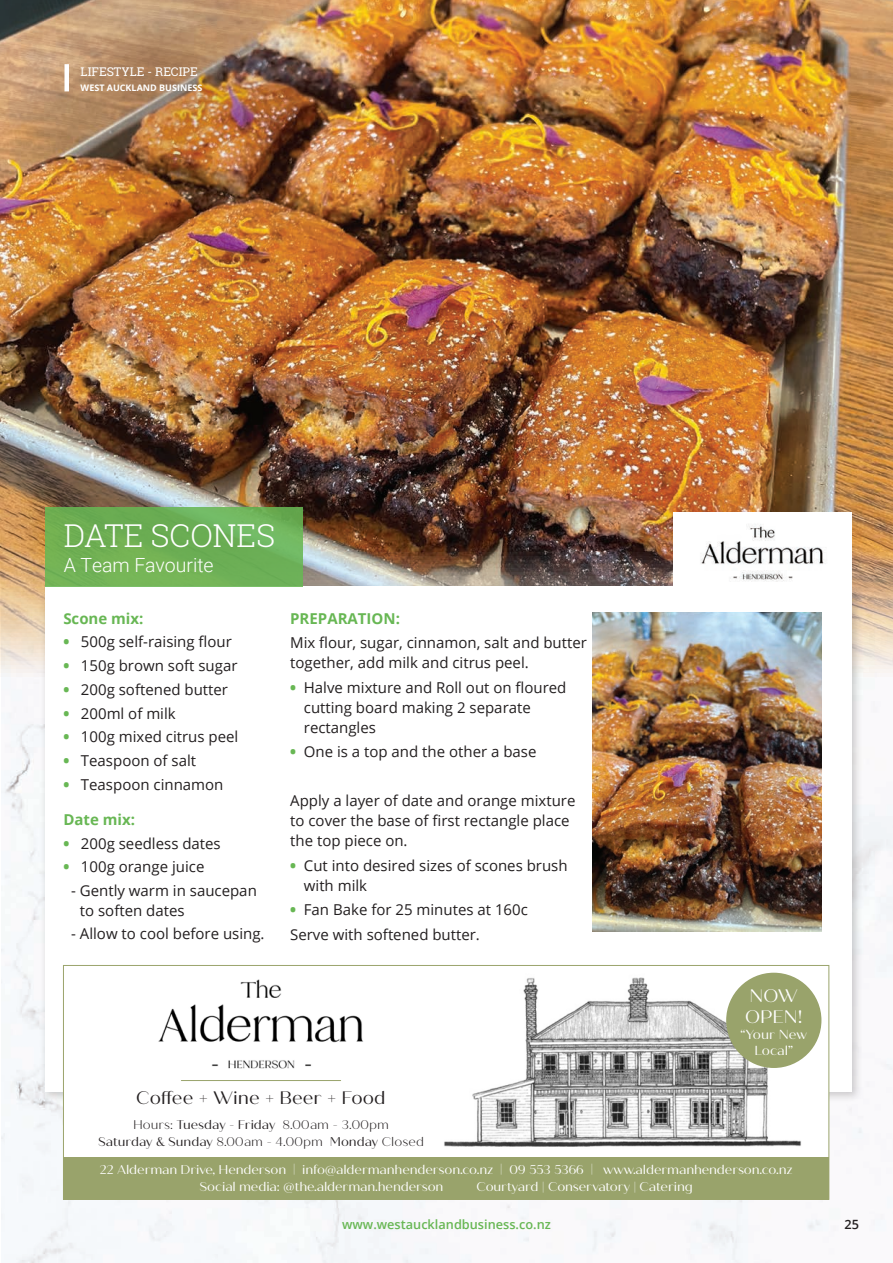
<style>
.page{position:relative;width:893px;height:1263px;background:#fff}
.page>*{position:absolute;margin:0;border:0;box-sizing:border-box;transform-origin:0 0}
.GREEN_HEADING{font:300 31.5px "Roboto Slab";color:#fff}
.GREEN_HEADING-2{font:300 19.5px "Roboto";color:#fff}
.t1{font:18.15px/21.8px "Quiche Sans";color:#fff}
.t2{font:18px "Quiche Sans";color:#231f20}
.Paragraph_Style_1{font:15px/20.1px "Open Sans";color:#231f20}
.Paragraph_Style_1-2{font:700 15px "Open Sans";color:#68b754}
.t3{font:13.05px/15.8px "Quiche Sans";color:#fff;text-align:center}
.t4{font:12.75px/16.5px "Quiche Sans";letter-spacing:-.01em;color:#fff}
.Blue_Text_-_Align_Left{font:600 12.75px "Open Sans";color:#68b754}
.Page_Number_-_Align_Right{font:600 12.75px "Open Sans";color:#231f20}
.t5{font:300 12.6px/16.8px "Quiche Sans";color:#231f20;text-align:center}
.Page_Header_-_Blue{font:12px "Roboto Slab";color:#fff}
.Blue_Text_-_Align_Left-2{font:700 9px "Open Sans";color:#fff}
.s1{font-weight:800;color:#68b754}
.s2{font-weight:400}
</style>
<div class="page">
<img style="left:1px;top:713px;width:892px;height:550px">
<img style="left:0;top:0;width:893px;height:677px">
<img style="left:0;top:0;width:344px;height:219px">
<div style="left:40px;top:581px;width:823px;height:522px;background:#231f20;opacity:.22"></div>
<div style="left:45px;top:587px;width:807px;height:505px;background:#fff"></div>
<svg style="left:45px;top:507px;width:258px;height:79px;background:#6eb056"></svg>
<div style="left:64px;top:64px;width:5px;height:27px;background:#fff"></div>
<div style="left:63px;top:965px;width:766px;height:234px;background:#fff"></div>
<img style="left:444px;top:972px;width:366px;height:175px">
<img style="left:158px;top:979px;width:205px;height:90px">
<div style="left:63px;top:1157px;width:766px;height:42px;background:#99a36b"></div>
<hr style="left:181px;top:1080px;width:160px;height:1px;background:#99a36b">
<div style="left:727px;top:973px;width:94px;height:94px;background:#99a36b;border-radius:50%"></div>
<div style="left:726px;top:973px;width:95px;height:95px;border:2px solid #99a36b;border-radius:50%"></div>
<div style="left:63px;top:965px;width:766px;height:235px;border:1px solid #9ba46c"></div>
<img style="left:673px;top:512px;width:179px;height:75px">
<img style="left:592px;top:612px;width:230px;height:319px">
<p class="Page_Header_-_Blue" style="left:81px;top:64px;width:119px">LIFESTYLE - RECIPE</p>
<p class="Blue_Text_-_Align_Left-2" style="left:81px;top:82px;width:123px">WEST AUCKLAND BUSINESS</p>
<p class="GREEN_HEADING" style="left:64px;top:514px;width:213px">DATE SCONES</p>
<p class="GREEN_HEADING-2" style="left:64px;top:551px;width:151px">A Team Favourite</p>
<p class="Paragraph_Style_1-2" style="left:63px;top:607px;width:82px">Scone mix:</p>
<p class="Paragraph_Style_1" style="left:63px;top:631px;width:170px"><span class="s1">•</span> 500g self-raising flour</p>
<p class="Paragraph_Style_1" style="left:63px;top:655px;width:176px"><span class="s1">•</span> 150g brown soft sugar</p>
<p class="Paragraph_Style_1" style="left:63px;top:679px;width:166px"><span class="s1">•</span> 200g softened butter</p>
<p class="Paragraph_Style_1" style="left:63px;top:703px;width:114px"><span class="s1">•</span> 200ml of milk</p>
<p class="Paragraph_Style_1" style="left:63px;top:726px;width:176px"><span class="s1">•</span> 100g mixed citrus peel</p>
<p class="Paragraph_Style_1" style="left:63px;top:750px;width:134px"><span class="s1">•</span> Teaspoon of salt</p>
<p class="Paragraph_Style_1" style="left:63px;top:774px;width:162px"><span class="s1">•</span> Teaspoon cinnamon</p>
<p class="Paragraph_Style_1-2" style="left:63px;top:809px;width:73px">Date mix:</p>
<p class="Paragraph_Style_1" style="left:63px;top:833px;width:159px"><span class="s1">•</span> 200g seedless dates</p>
<p class="Paragraph_Style_1" style="left:63px;top:856px;width:143px"><span class="s1">•</span> 100g orange juice</p>
<p class="Paragraph_Style_1" style="left:80px;top:880px;width:178px;line-height:19.5px;text-indent:-9px">- Gently warm in saucepan to soften dates</p>
<p class="Paragraph_Style_1" style="left:71px;top:923px;width:195px">- Allow to cool before using.</p>
<p class="Paragraph_Style_1-2" style="left:290px;top:608px;width:111px">PREPARATION:</p>
<p class="Paragraph_Style_1" style="left:290px;top:632px;width:298px">Mix flour, sugar, cinnamon, salt and butter together, add milk and citrus peel.</p>
<p class="Paragraph_Style_1" style="left:304px;top:677px;width:264px;text-indent:-14px"><span class="s1">•</span> Halve mixture and Roll out on floured cutting board making 2 separate rectangles</p>
<p class="Paragraph_Style_1" style="left:290px;top:741px;width:248px"><span class="s1">•</span> One is a top and the other a base</p>
<p class="Paragraph_Style_1" style="left:290px;top:790px;width:287px">Apply a layer of date and orange mixture to cover the base of first rectangle place the top piece on.</p>
<p class="Paragraph_Style_1" style="left:304px;top:855px;width:265px;text-indent:-14px"><span class="s1">•</span> Cut into desired sizes of scones brush with milk</p>
<p class="Paragraph_Style_1" style="left:290px;top:899px;width:239px"><span class="s1">•</span> Fan Bake for 25 minutes at 160c</p>
<p class="Paragraph_Style_1" style="left:290px;top:924px;width:191px">Serve with softened butter.</p>
<p class="t2" style="left:136px;top:1087px;width:251px">Coffee + Wine + Beer + Food</p>
<p class="t5" style="left:98px;top:1116px;width:327px">Hours: <span class="s2">Tuesday - Friday</span> 8.00am - 3.00pm<br><span class="s2">Saturday &amp; Sunday</span> 8.00am - 4.00pm <span class="s2">Monday</span> Closed</p>
<p class="t1" style="left:745px;top:985px;width:59px">NOW<br>OPEN!</p>
<p class="t3" style="left:741px;top:1027px;width:68px">“Your New<br>Local”</p>
<p class="t4" style="left:200px;top:1162px;width:595px;text-indent:-100px">22 Alderman Drive, Henderson | info@aldermanhenderson.co.nz | 09 553 5366 | www.aldermanhenderson.co.nz<br>Social media: @the.alderman.henderson</p>
<p class="t4" style="left:476px;top:1178px;width:218px">Courtyard | Conservatory | Catering</p>
<p class="Blue_Text_-_Align_Left" style="left:342px;top:1215px;width:210px">www.westaucklandbusiness.co.nz</p>
<p class="Page_Number_-_Align_Right" style="left:844px;top:1215px;width:16px">25</p>
</div>
